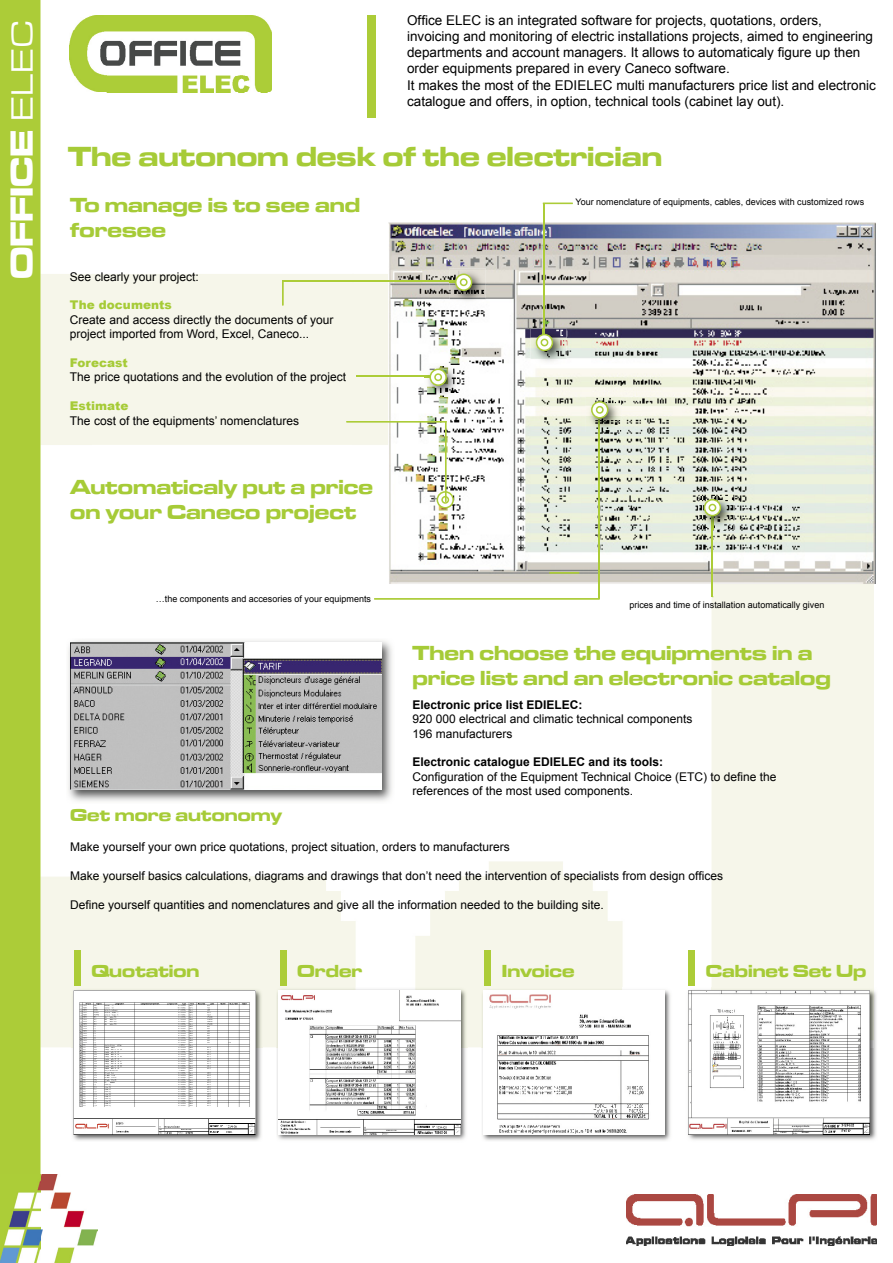
<style>
.page{position:relative;width:893px;height:1263px;background:#fff}
.page>*{position:absolute;margin:0;border:0;box-sizing:border-box;transform-origin:0 0}
.t1{font:33px "Microgramma D Bold Exte";color:#fff}
.t2{font:28.5px "Microgramma D Bold Exte";color:#a6cb37}
.t3{font:21px/25.2px "Microgramma D Bold Exte";color:#a6cb37}
.t4{font:18px "Microgramma D Bold Exte";color:#a6cb37}
.t5{font:13.5px/16.2px "Arial";color:#000}
.t6{font:12px/14.4px "Arial";color:#000}
.t7{font:700 12px "Arial";color:#000}
.t8{font:900 12px "Arial";color:#a6cb37}
.t9{font:9px "Arial";color:#000}
.s1{font-family:"Metrostyle Extended";font-size:36px}
</style>
<div class="page">
<img style="left:40px;top:274px;width:52px;height:773px">
<div style="left:249px;top:876px;width:51px;height:171px;background:#f6f6ea"></div>
<img style="left:509px;top:861px;width:114px;height:127px">
<div style="left:92px;top:274px;width:260px;height:171px;background:#f6f6ea"></div>
<div style="left:352px;top:274px;width:36px;height:171px;background:#f6f6ea"></div>
<div style="left:0;top:0;width:40px;height:1174px;background:#accc38"></div>
<img style="left:70px;top:15px;width:202px;height:78px">
<div style="left:368px;top:15px;width:8px;height:103px;background:#accc38"></div>
<img style="left:66px;top:638px;width:328px;height:166px">
<img style="left:70px;top:642px;width:311px;height:148px">
<img style="left:388px;top:223px;width:488px;height:361px">
<div style="left:74px;top:950px;width:6px;height:36px;background:#accc38"></div>
<img style="left:71px;top:988px;width:192px;height:153px">
<img style="left:74px;top:991px;width:181px;height:143px">
<div style="left:280px;top:950px;width:6px;height:36px;background:#accc38"></div>
<img style="left:276px;top:988px;width:192px;height:152px">
<img style="left:279px;top:991px;width:181px;height:143px">
<div style="left:484px;top:950px;width:7px;height:36px;background:#accc38"></div>
<img style="left:481px;top:988px;width:191px;height:153px">
<img style="left:484px;top:991px;width:181px;height:143px">
<div style="left:688px;top:950px;width:7px;height:36px;background:#accc38"></div>
<img style="left:688px;top:991px;width:189px;height:149px">
<img style="left:687px;top:987px;width:187px;height:60px">
<img style="left:689px;top:991px;width:181px;height:144px">
<hr style="left:283px;top:281px;width:167px;height:1px;background:#accc38">
<img style="left:450px;top:268px;width:36px;height:36px">
<svg style="left:456px;top:274px;width:16px;height:16px"></svg>
<div style="left:455px;top:274px;width:17px;height:17px;border:2px solid #accc38;border-radius:50%"></div>
<div style="left:460px;top:279px;width:7px;height:6px;background:#fff;border-radius:50%"></div>
<div style="left:460px;top:278px;width:8px;height:8px;border:2px solid #accc38;border-radius:50%"></div>
<hr style="left:356px;top:376px;width:68px;height:1px;background:#accc38">
<img style="left:424px;top:363px;width:36px;height:36px">
<svg style="left:430px;top:369px;width:16px;height:16px"></svg>
<div style="left:429px;top:369px;width:18px;height:17px;border:2px solid #accc38;border-radius:50%"></div>
<svg style="left:424px;top:374px;width:15px;height:6px"></svg>
<div style="left:434px;top:373px;width:8px;height:8px;border:2px solid #accc38;border-radius:50%"></div>
<hr style="left:346px;top:421px;width:100px;height:1px;background:#accc38">
<svg style="left:437px;top:492px;width:16px;height:16px"></svg>
<div style="left:437px;top:491px;width:17px;height:17px;border:1px solid #accc38;border-radius:50%"></div>
<svg style="left:443px;top:498px;width:4px;height:4px"></svg>
<div style="left:441px;top:496px;width:8px;height:8px;border:1px solid #accc38;border-radius:50%"></div>
<hr style="left:543px;top:203px;width:30px;height:1px;background:#accc38">
<hr style="left:543px;top:204px;width:1px;height:125px;background:#accc38">
<img style="left:531px;top:329px;width:36px;height:36px">
<svg style="left:536px;top:335px;width:16px;height:15px"></svg>
<div style="left:536px;top:334px;width:17px;height:17px;border:1px solid #accc38;border-radius:50%"></div>
<div style="left:541px;top:339px;width:7px;height:7px;background:#fff;border-radius:50%"></div>
<div style="left:541px;top:339px;width:7px;height:7px;border:1px solid #accc38;border-radius:50%"></div>
<hr style="left:598px;top:432px;width:2px;height:166px;background:#accc38">
<hr style="left:549px;top:572px;width:30px;height:2px;background:#accc38">
<img style="left:586px;top:396px;width:36px;height:36px">
<svg style="left:598px;top:420px;width:2px;height:12px"></svg>
<svg style="left:592px;top:402px;width:16px;height:16px"></svg>
<div style="left:591px;top:401px;width:17px;height:17px;border:1px solid #accc38;border-radius:50%"></div>
<svg style="left:598px;top:408px;width:4px;height:4px"></svg>
<div style="left:596px;top:406px;width:8px;height:8px;border:1px solid #accc38;border-radius:50%"></div>
<hr style="left:374px;top:598px;width:226px;height:2px;background:#accc38">
<hr style="left:711px;top:530px;width:2px;height:67px;background:#accc38">
<img style="left:699px;top:494px;width:36px;height:36px">
<svg style="left:711px;top:516px;width:2px;height:14px"></svg>
<svg style="left:704px;top:500px;width:16px;height:16px"></svg>
<div style="left:704px;top:499px;width:17px;height:17px;border:1px solid #accc38;border-radius:50%"></div>
<svg style="left:709px;top:504px;width:7px;height:7px"></svg>
<div style="left:708px;top:504px;width:8px;height:7px;border:1px solid #accc38;border-radius:50%"></div>
<hr style="left:445px;top:421px;width:1px;height:81px;background:#accc38">
<hr style="left:281px;top:281px;width:3px;height:24px;background:#accc38">
<img style="left:626px;top:1195px;width:250px;height:50px">
<img style="left:0;top:1174px;width:97px;height:89px">
<h1 class="t1" style="left:-1px;top:279px;width:261px;rotate:-90deg">OFFICE <span class="s1">ELEC</span></h1>
<p class="t5" style="left:407px;top:12px;width:470px">Office ELEC is an integrated software for projects, quotations, orders, invoicing and monitoring of electric installations projects, aimed to engineering departments and account managers. It allows to automaticaly figure up then order equipments prepared in every Caneco software.<br>It makes the most of the EDIELEC multi manufacturers price list and electronic catalogue and offers, in option, technical tools (cabinet lay out).</p>
<h2 class="t2" style="left:68px;top:138px;width:596px">The autonom desk of the electrician</h2>
<h3 class="t3" style="left:70px;top:192px;width:292px">To manage is to see and foresee</h3>
<p class="t9" style="left:575px;top:196px;width:290px">Your nomenclature of equipments, cables, devices with customized rows</p>
<p class="t6" style="left:70px;top:269px;width:130px">See clearly your project:</p>
<p class="t8" style="left:70px;top:296px;width:103px">The documents</p>
<p class="t6" style="left:70px;top:312px;width:265px">Create and access directly the documents of your project imported from Word, Excel, Caneco...</p>
<p class="t8" style="left:70px;top:354px;width:59px">Forecast</p>
<p class="t6" style="left:70px;top:370px;width:278px">The price quotations and the evolution of the project</p>
<p class="t8" style="left:70px;top:397px;width:60px">Estimate</p>
<p class="t6" style="left:70px;top:413px;width:231px">The cost of the equipments’ nomenclatures</p>
<h3 class="t3" style="left:70px;top:474px;width:304px">Automaticaly put a price on your Caneco project</h3>
<p class="t9" style="left:156px;top:593px;width:217px">…the components and accesories of your equipments</p>
<p class="t9" style="left:629px;top:598px;width:197px">prices and time of installation automatically given</p>
<h3 class="t3" style="left:412px;top:639px;width:420px">Then choose the equipments in a price list and an electronic catalog</h3>
<p class="t7" style="left:412px;top:696px;width:172px">Electronic price list EDIELEC:</p>
<p class="t6" style="left:412px;top:712px;width:282px">920 000 electrical and climatic technical components<br>196 manufacturers</p>
<p class="t7" style="left:412px;top:754px;width:252px">Electronic catalogue EDIELEC and its tools:</p>
<p class="t6" style="left:412px;top:769px;width:365px">Configuration of the Equipment Technical Choice (ETC) to define the references of the most used components.</p>
<h3 class="t4" style="left:70px;top:803px;width:213px">Get more autonomy</h3>
<p class="t6" style="left:70px;top:840px;width:441px">Make yourself your own price quotations, project situation, orders to manufacturers</p>
<p class="t6" style="left:70px;top:869px;width:655px">Make yourself basics calculations, diagrams and drawings that don’t need the intervention of specialists from design offices</p>
<p class="t6" style="left:70px;top:897px;width:535px">Define yourself quantities and nomenclatures and give all the information needed to the building site.</p>
<h3 class="t4" style="left:91px;top:959px;width:110px">Quotation</h3>
<h3 class="t4" style="left:297px;top:959px;width:66px">Order</h3>
<h3 class="t4" style="left:502px;top:959px;width:74px">Invoice</h3>
<h3 class="t4" style="left:706px;top:959px;width:162px">Cabinet Set Up</h3>
</div>
